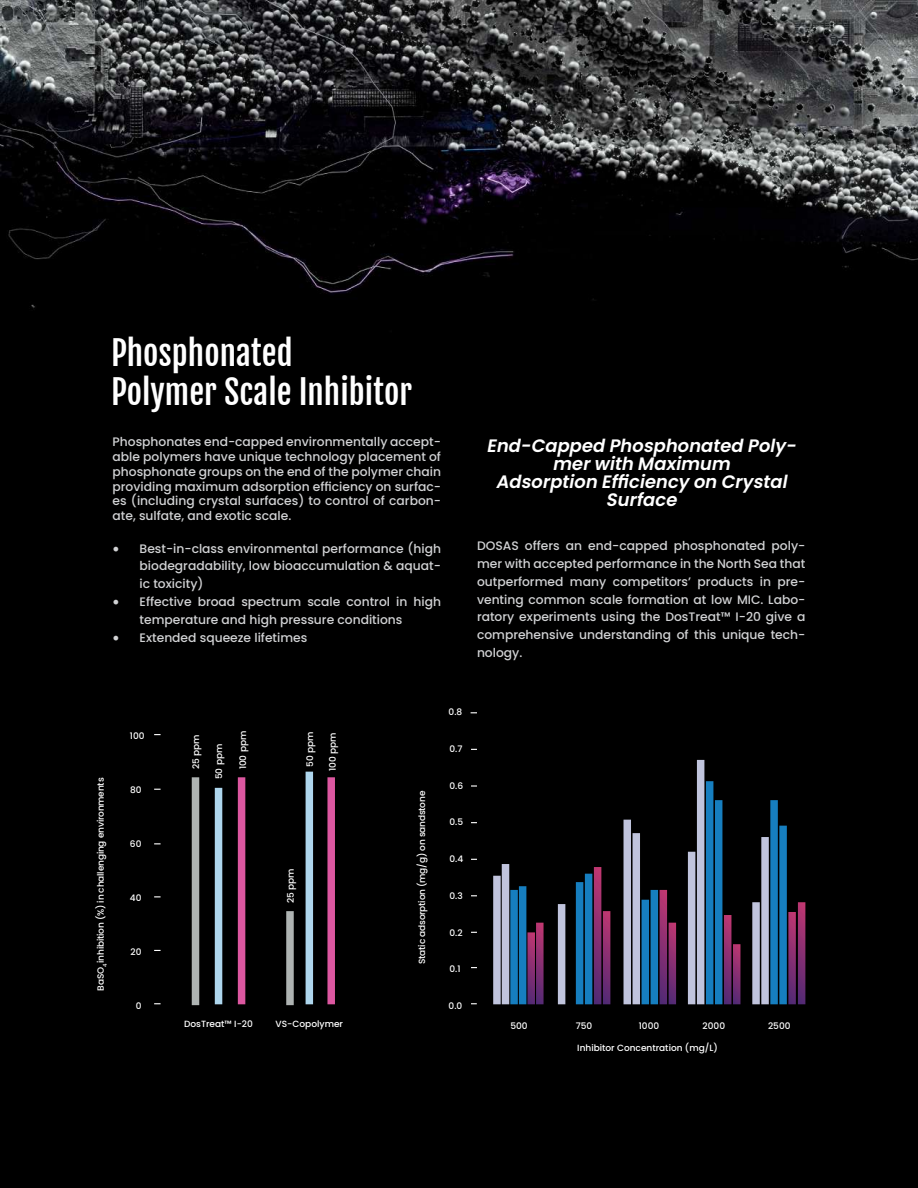
<style>
.page{position:relative;width:918px;height:1188px;background:#000}
.page>*{position:absolute;margin:0;border:0;box-sizing:border-box;transform-origin:0 0}
.t1{font:33px/39.6px "Fjalla One";color:#fff}
.t2{font:italic 600 18px/17.7px "Poppins";color:#fff;text-align:center}
.t3{font:500 12.3px/17.7px "Poppins";color:#d1d2d4;text-align:justify}
.t4{font:500 9px "Poppins";color:#fff}
.t5{font:500 9px "Poppins";letter-spacing:-.02em;color:#fff}
.s1{font-family:"Minion Pro";font-weight:400;font-size:18px}
</style>
<div class="page">
<img style="left:0;top:0;width:918px;height:308px">
<div style="left:192px;top:777px;width:7px;height:228px;background:#aeb3b2"></div>
<div style="left:286px;top:911px;width:8px;height:94px;background:#aeb3b2"></div>
<div style="left:215px;top:788px;width:7px;height:216px;background:#aed6ed"></div>
<div style="left:306px;top:772px;width:7px;height:232px;background:#aed6ed"></div>
<div style="left:238px;top:777px;width:7px;height:227px;background:#dc57a0"></div>
<div style="left:493px;top:876px;width:8px;height:128px;background:#c0c4dd"></div>
<div style="left:502px;top:864px;width:7px;height:140px;background:#c0c4dd"></div>
<div style="left:510px;top:890px;width:8px;height:114px;background:#167ebf"></div>
<div style="left:519px;top:886px;width:7px;height:118px;background:#167ebf"></div>
<svg style="left:527px;top:932px;width:8px;height:72px"></svg>
<svg style="left:536px;top:923px;width:8px;height:81px"></svg>
<div style="left:558px;top:904px;width:7px;height:100px;background:#c0c4dd"></div>
<div style="left:576px;top:882px;width:7px;height:122px;background:#167ebf"></div>
<div style="left:585px;top:874px;width:7px;height:130px;background:#167ebf"></div>
<svg style="left:594px;top:867px;width:7px;height:137px"></svg>
<svg style="left:603px;top:911px;width:7px;height:93px"></svg>
<div style="left:624px;top:820px;width:7px;height:184px;background:#c0c4dd"></div>
<div style="left:633px;top:833px;width:7px;height:171px;background:#c0c4dd"></div>
<div style="left:642px;top:900px;width:7px;height:104px;background:#167ebf"></div>
<div style="left:651px;top:890px;width:7px;height:114px;background:#167ebf"></div>
<svg style="left:660px;top:890px;width:7px;height:114px"></svg>
<svg style="left:669px;top:923px;width:7px;height:81px"></svg>
<div style="left:688px;top:852px;width:7px;height:152px;background:#c0c4dd"></div>
<div style="left:697px;top:760px;width:7px;height:244px;background:#c0c4dd"></div>
<div style="left:706px;top:781px;width:7px;height:223px;background:#167ebf"></div>
<div style="left:715px;top:800px;width:7px;height:204px;background:#167ebf"></div>
<svg style="left:724px;top:915px;width:7px;height:89px"></svg>
<svg style="left:733px;top:944px;width:7px;height:60px"></svg>
<div style="left:752px;top:902px;width:8px;height:102px;background:#c0c4dd"></div>
<div style="left:761px;top:837px;width:8px;height:167px;background:#c0c4dd"></div>
<div style="left:770px;top:800px;width:8px;height:204px;background:#167ebf"></div>
<div style="left:779px;top:826px;width:8px;height:178px;background:#167ebf"></div>
<svg style="left:788px;top:912px;width:8px;height:92px"></svg>
<svg style="left:798px;top:902px;width:7px;height:102px"></svg>
<div style="left:327px;top:777px;width:8px;height:227px;background:#dc57a0"></div>
<svg style="left:471px;top:785px;width:6px;height:2px"></svg>
<h1 class="t1" style="left:111px;top:333px;width:303px">Phosphonated<br>Polymer Scale Inhibitor</h1>
<p class="t3" style="left:113px;top:435px;width:330px;line-height:14.7px">Phosphonates end-capped environmentally accept&shy;able polymers have unique technology placement of phosphonate groups on the end of the polymer chain providing maximum adsorption efficiency on surfac&shy;es (including crystal surfaces) to control of carbon&shy;ate, sulfate, and exotic scale.</p>
<p class="t3" style="left:140px;top:540px;width:303px;text-indent:-27px"><span class="s1">•</span> Best-in-class environmental performance (high biodegradability, low bioaccumulation &amp; aquat&shy;ic toxicity)</p>
<p class="t3" style="left:140px;top:593px;width:303px;text-indent:-27px"><span class="s1">•</span> Effective broad spectrum scale control in high temperature and high pressure conditions</p>
<p class="t3" style="left:113px;top:628px;width:196px"><span class="s1">•</span> Extended squeeze lifetimes</p>
<h2 class="t2" style="left:486px;top:437px;width:316px">End-Capped Phosphonated Poly&shy;merwith Maximum<br>Adsorption Efficiency on Crystal<br>Surface</h2>
<p class="t3" style="left:477px;top:537px;width:330px">DOSAS offers an end-capped phosphonated poly&shy;mer with accepted performance in the North Sea that outperformed many competitors’ products in pre&shy;venting common scale formation at low MIC. Labo&shy;ratory experiments using the DosTreat™ I-20 give a comprehensive understanding of this unique tech&shy;nology.</p>
<p class="t5" style="left:96px;top:991px;width:215px;rotate:-90deg">BaSO<sub>4</sub> inhibition (%) in challenging environments</p>
<p class="t4" style="left:130px;top:730px;width:16px">100</p>
<p class="t4" style="left:130px;top:785px;width:13px">80</p>
<p class="t4" style="left:130px;top:839px;width:13px">60</p>
<p class="t4" style="left:130px;top:893px;width:13px">40</p>
<p class="t4" style="left:131px;top:947px;width:12px">20</p>
<p class="t4" style="left:191px;top:769px;width:36px;rotate:-90deg">25 ppm</p>
<p class="t4" style="left:214px;top:779px;width:37px;rotate:-90deg">50 ppm</p>
<p class="t4" style="left:238px;top:769px;width:40px;rotate:-90deg">100 ppm</p>
<p class="t4" style="left:328px;top:771px;width:40px;rotate:-90deg">100 ppm</p>
<p class="t4" style="left:305px;top:767px;width:37px;rotate:-90deg">50 ppm</p>
<p class="t4" style="left:285px;top:903px;width:36px;rotate:-90deg">25 ppm</p>
<p class="t5" style="left:417px;top:964px;width:175px;rotate:-90deg">Static adsorption (mg/g) on sandstone</p>
<p class="t4" style="left:449px;top:707px;width:15px">0.8</p>
<p class="t4" style="left:450px;top:744px;width:14px">0.7</p>
<p class="t4" style="left:450px;top:780px;width:15px">0.6</p>
<p class="t4" style="left:450px;top:817px;width:15px">0.5</p>
<p class="t4" style="left:450px;top:854px;width:15px">0.4</p>
<p class="t4" style="left:450px;top:891px;width:15px">0.3</p>
<p class="t4" style="left:450px;top:927px;width:15px">0.2</p>
<p class="t4" style="left:450px;top:964px;width:13px">0.1</p>
<p class="t4" style="left:136px;top:1001px;width:7px">0</p>
<p class="t4" style="left:449px;top:1001px;width:15px">0.0</p>
<p class="t4" style="left:184px;top:1019px;width:70px">DosTreat™ I-20</p>
<p class="t4" style="left:276px;top:1019px;width:69px">VS-Copolymer</p>
<p class="t4" style="left:510px;top:1021px;width:19px">500</p>
<p class="t4" style="left:576px;top:1021px;width:18px">750</p>
<p class="t4" style="left:639px;top:1021px;width:22px">1000</p>
<p class="t4" style="left:703px;top:1021px;width:24px">2000</p>
<p class="t4" style="left:768px;top:1021px;width:24px">2500</p>
<p class="t4" style="left:577px;top:1043px;width:142px">Inhibitor Concentration (mg/L)</p>
</div>
